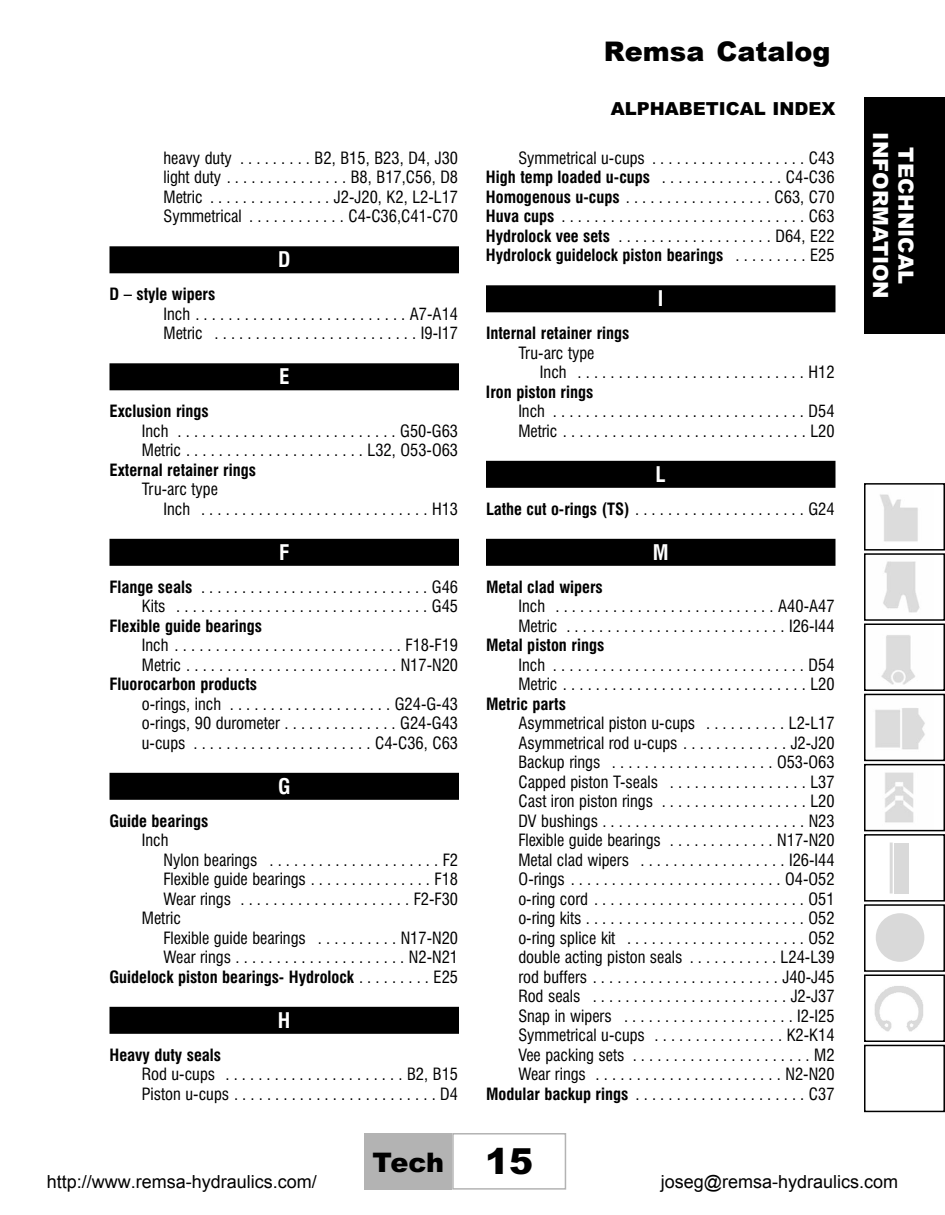
<style>
.page{position:relative;width:945px;height:1215px;background:#fff}
.page>*{position:absolute;margin:0;border:0;box-sizing:border-box;transform-origin:0 0}
.t1{font:900 36px "Arial";color:#000}
.t2{font:900 27px "Arial";color:#000}
.t3{font:900 27px "Arial";color:#000}
.t4{font:900 21px/25.2px "Arial";color:#fff;text-align:center}
.t5{font:700 condensed 21px "Swiss 721 BT";color:#fff}
.t6{font:18px "Arial";color:#000}
.t7{font:900 18px "Arial";color:#000}
.t8{font:condensed 16.5px/19.5px "Swiss 721 BT";color:#000}
.t9{font:700 condensed 16.5px "Swiss 721 BT";color:#000}
.s1{font-weight:700}
.s2{font-weight:400}
</style>
<div class="page">
<div style="left:864px;top:98px;width:81px;height:236px;background:#000"></div>
<div style="left:365px;top:1133px;width:87px;height:57px;background:#b3b3b3"></div>
<img style="left:885px;top:772px;width:29px;height:51px">
<div style="left:864px;top:764px;width:81px;height:67px;border:2px solid #000"></div>
<img style="left:875px;top:708px;width:50px;height:42px">
<div style="left:864px;top:694px;width:81px;height:67px;border:2px solid #000"></div>
<img style="left:881px;top:635px;width:34px;height:50px">
<div style="left:864px;top:624px;width:81px;height:67px;border:2px solid #000"></div>
<img style="left:883px;top:561px;width:37px;height:52px">
<div style="left:864px;top:553px;width:81px;height:68px;border:2px solid #000"></div>
<img style="left:880px;top:494px;width:38px;height:48px">
<div style="left:864px;top:483px;width:81px;height:68px;border:2px solid #000"></div>
<div style="left:864px;top:834px;width:81px;height:68px;border:2px solid #000"></div>
<div style="left:864px;top:1045px;width:81px;height:67px;border:2px solid #000"></div>
<div style="left:864px;top:904px;width:81px;height:68px;border:2px solid #000"></div>
<img style="left:874px;top:986px;width:49px;height:46px">
<div style="left:864px;top:975px;width:81px;height:67px;border:2px solid #000"></div>
<div style="left:876px;top:913px;width:48px;height:49px;background:#d9d9d9;border-radius:50%"></div>
<div style="left:895px;top:843px;width:14px;height:51px;background:#d9d9d9"></div>
<hr style="left:890px;top:843px;width:3px;height:51px;background:#d9d9d9">
<div style="left:452px;top:1133px;width:114px;height:57px;border:2px solid #b3b3b3"></div>
<div style="left:110px;top:246px;width:349px;height:27px;background:#000"></div>
<div style="left:110px;top:363px;width:349px;height:27px;background:#000"></div>
<div style="left:110px;top:539px;width:349px;height:27px;background:#000"></div>
<div style="left:110px;top:773px;width:349px;height:27px;background:#000"></div>
<div style="left:110px;top:1007px;width:349px;height:27px;background:#000"></div>
<div style="left:486px;top:285px;width:350px;height:27px;background:#000"></div>
<div style="left:486px;top:461px;width:350px;height:27px;background:#000"></div>
<div style="left:486px;top:539px;width:350px;height:27px;background:#000"></div>
<h2 class="t2" style="left:604px;top:38px;width:228px">Remsa Catalog</h2>
<p class="t8" style="left:164px;top:149px;width:296px;text-align:justify">heavy duty . . . . . . . . . B2, B15, B23, D4, J30 lightduty...............B8,B17,C56,D8<br>Metric . . . . . . . . . . . . . . . J2-J20, K2, L2-L17<br>Symmetrical . . . . . . . . . . . . C4-C36,C41-C70</p>
<p class="t5" style="left:278px;top:252px;width:14px">D</p>
<p class="t9" style="left:110px;top:288px;width:107px">D – style wipers</p>
<p class="t8" style="left:164px;top:305px;width:296px">Inch..........................A7-A14<br>Metric .........................I9-I17</p>
<p class="t5" style="left:279px;top:369px;width:12px">E</p>
<p class="t9" style="left:110px;top:405px;width:101px">Exclusion rings</p>
<p class="t8" style="left:142px;top:422px;width:318px">Inch ...........................G50-G63<br>Metric......................L32,O53-O63</p>
<p class="t9" style="left:110px;top:463px;width:148px">External retainer rings</p>
<p class="t8" style="left:163px;top:481px;width:296px;text-indent:-22px">Tru-arc type<br>Inch ............................H13</p>
<p class="t5" style="left:279px;top:544px;width:12px">F</p>
<p class="t8" style="left:110px;top:578px;width:350px;text-align:right"><span class="s1">Flangeseals</span> ............................G46<br>Kits ...............................G45</p>
<p class="t9" style="left:110px;top:619px;width:154px">Flexible guide bearings</p>
<p class="t8" style="left:142px;top:637px;width:318px">Inch ............................F18-F19<br>Metric..........................N17-N20</p>
<p class="t9" style="left:110px;top:678px;width:149px">Fluorocarbon products</p>
<p class="t8" style="left:142px;top:695px;width:318px;text-align:justify">o-rings,inch ....................G24-G-43 o-rings, 90 durometer . . . . . . . . . . . . . . G24-G43 u-cups ......................C4-C36,C63</p>
<p class="t5" style="left:278px;top:778px;width:14px">G</p>
<p class="t9" style="left:110px;top:814px;width:100px">Guide bearings</p>
<p class="t8" style="left:142px;top:832px;width:28px">Inch</p>
<p class="t8" style="left:163px;top:851px;width:296px">Nylonbearings .....................F2</p>
<p class="t8" style="left:163px;top:871px;width:296px">Flexible guide bearings . . . . . . . . . . . . . . . F18</p>
<p class="t8" style="left:163px;top:890px;width:296px">Wearrings .....................F2-F30</p>
<p class="t8" style="left:142px;top:910px;width:41px">Metric</p>
<p class="t8" style="left:163px;top:929px;width:296px">Flexible guide bearings . . . . . . . . . . N17-N20</p>
<p class="t8" style="left:163px;top:949px;width:296px">Wearrings.....................N2-N21</p>
<p class="t9" style="left:109px;top:970px;width:350px">Guidelock piston bearings- Hydrolock <span class="s2">. . . . . . . . . E25</span></p>
<p class="t5" style="left:278px;top:1012px;width:14px">H</p>
<p class="t9" style="left:110px;top:1048px;width:113px">Heavy duty seals</p>
<p class="t8" style="left:142px;top:1066px;width:318px">Rodu-cups ......................B2,B15<br>Pistonu-cups.........................D4</p>
<p class="t7" style="left:611px;top:98px;width:226px">ALPHABETICAL INDEX</p>
<p class="t8" style="left:486px;top:149px;width:350px;text-align:justify;text-indent:32px">Symmetricalu-cups ...................C43<br><span class="s1">High temp loaded u-cups</span> . . . . . . . . . . . . . . . C4-C36<br><span class="s1">Homogenousu-cups</span> ..................C63,C70<br><span class="s1">Huvacups</span> ..............................C63<br><span class="s1">Hydrolockveesets</span> ...................D64,E22<br><span class="s1">Hydrolock guidelock piston bearings</span> . . . . . . . . . E25</p>
<p class="t5" style="left:658px;top:291px;width:7px">I</p>
<p class="t9" style="left:486px;top:327px;width:145px">Internal retainer rings</p>
<p class="t8" style="left:540px;top:344px;width:296px;text-indent:-22px">Tru-arc type<br>Inch ............................H12</p>
<p class="t9" style="left:486px;top:385px;width:109px">Iron piston rings</p>
<p class="t8" style="left:518px;top:403px;width:318px">Inch ...............................D54<br>Metric..............................L20</p>
<p class="t5" style="left:656px;top:466px;width:12px">L</p>
<p class="t8" style="left:486px;top:500px;width:350px"><span class="s1">Lathecuto-rings(TS)</span>.....................G24</p>
<p class="t5" style="left:653px;top:544px;width:17px">M</p>
<p class="t9" style="left:486px;top:580px;width:118px">Metal clad wipers</p>
<p class="t8" style="left:518px;top:598px;width:318px">Inch ...........................A40-A47<br>Metric ...........................I26-I44</p>
<p class="t9" style="left:486px;top:639px;width:120px">Metal piston rings</p>
<p class="t8" style="left:518px;top:656px;width:318px">Inch ...............................D54<br>Metric..............................L20</p>
<p class="t9" style="left:486px;top:697px;width:82px">Metric parts</p>
<p class="t8" style="left:486px;top:715px;width:350px;text-align:right">Asymmetrical piston u-cups . . . . . . . . . . L2-L17<br>Asymmetrical rod u-cups . . . . . . . . . . . . . J2-J20<br>Backuprings ....................O53-O63<br>CappedpistonT-seals .................L37<br>Castironpistonrings ..................L20<br>DVbushings.........................N23<br>Flexible guide bearings . . . . . . . . . . . . . N17-N20<br>Metalcladwipers ..................I26-I44<br>O-rings ..........................O4-O52 o-ringcord..........................O51 o-ringkits...........................O52 o-ringsplicekit ......................O52 double acting piston seals . . . . . . . . . . . L24-L39 rodbuffers.......................J40-J45<br>Rodseals ........................J2-J37<br>Snapinwipers .....................I2-I25<br>Symmetrical u-cups . . . . . . . . . . . . . . . . K2-K14<br>Veepackingsets ......................M2<br>Wearrings .......................N2-N20<br><span class="s1">Modularbackuprings</span> .....................C37</p>
<p class="t4" style="left:918px;top:132px;width:168px;rotate:90deg">TECHNICAL<br>INFORMATION</p>
<h1 class="t1" style="left:485px;top:1140px;width:50px">15</h1>
<h2 class="t3" style="left:373px;top:1147px;width:73px">Tech</h2>
<p class="t6" style="left:47px;top:1170px;width:271px">http://www.remsa-hydraulics.com/</p>
<p class="t6" style="left:661px;top:1170px;width:239px">joseg@remsa-hydraulics.com</p>
</div>
